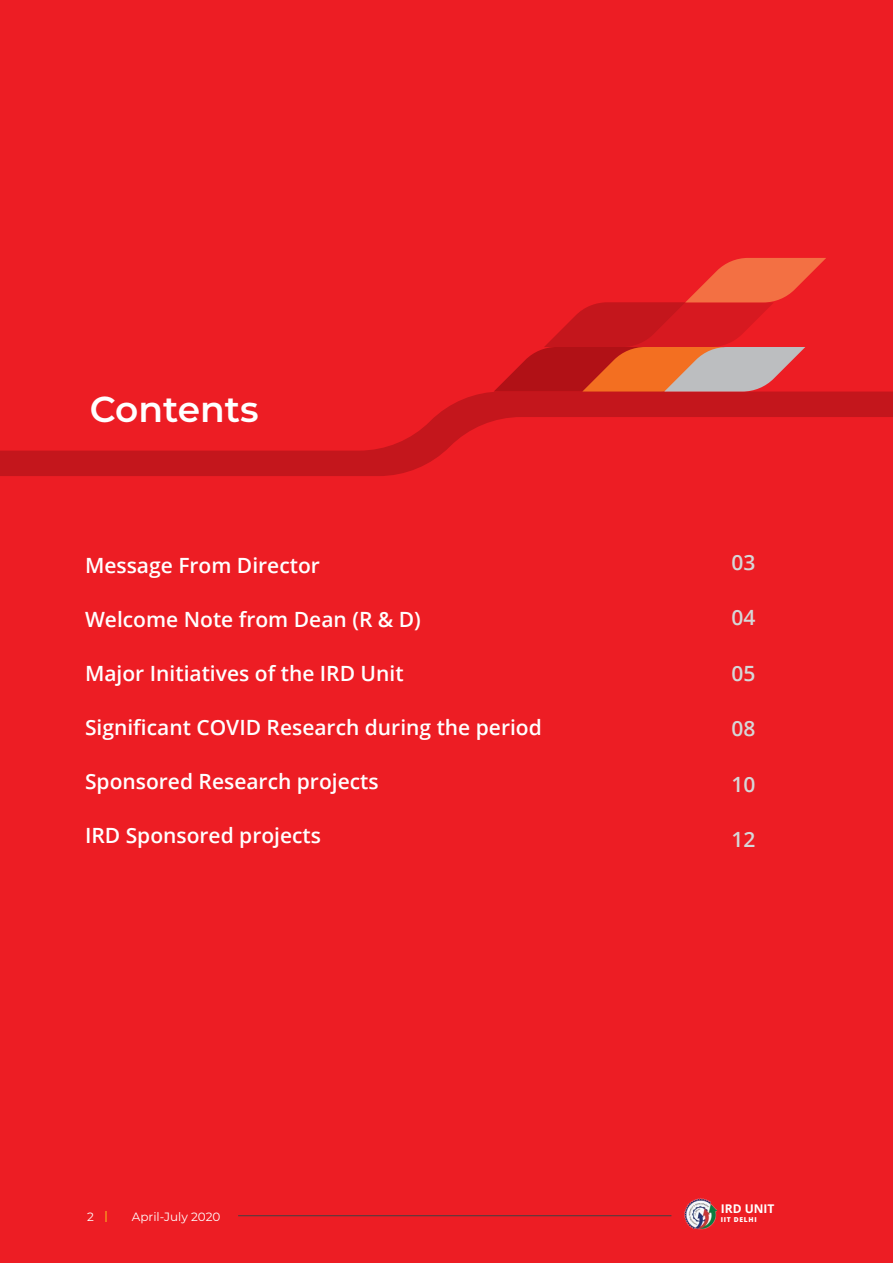
<style>
.page{position:relative;width:893px;height:1263px;background:#ed1d24}
.page>*{position:absolute;margin:0;border:0;box-sizing:border-box;transform-origin:0 0}
.t1{font:600 36px "Montserrat";color:#fff}
.t2{font:600 21px "Open Sans";color:#fff}
.t3{font:600 21px "Open Sans";color:#d5d7d8}
.t4{font:12px "Montserrat";color:#fff}
.t5{font:700 12px "Open Sans";color:#fff}
.t6{font:800 6.75px "Open Sans";letter-spacing:.1em;color:#fff}
</style>
<div class="page">
<svg style="left:0;top:391px;width:893px;height:85px"></svg>
<svg style="left:494px;top:258px;width:332px;height:134px"></svg>
<hr style="left:238px;top:1215px;width:433px;height:1px;background:#414042">
<img style="left:685px;top:1198px;width:31px;height:32px">
<h1 class="t1" style="left:90px;top:383px;width:170px">Contents</h1>
<p class="t2" style="left:85px;top:550px;width:236px">Message From Director</p>
<p class="t2" style="left:85px;top:604px;width:337px">Welcome Note from Dean (R &amp; D)</p>
<p class="t2" style="left:85px;top:658px;width:320px">Major Initiatives of the IRD Unit</p>
<p class="t2" style="left:85px;top:712px;width:458px">Significant COVID Research during the period</p>
<p class="t2" style="left:85px;top:766px;width:295px">Sponsored Research projects</p>
<p class="t2" style="left:85px;top:820px;width:238px">IRD Sponsored projects</p>
<p class="t4" style="left:87px;top:1208px;width:8px">2</p>
<p class="t4" style="left:132px;top:1208px;width:90px">April-July 2020</p>
<p class="t3" style="left:732px;top:547px;width:25px">03</p>
<p class="t3" style="left:732px;top:603px;width:25px">04</p>
<p class="t3" style="left:732px;top:658px;width:25px">05</p>
<p class="t3" style="left:732px;top:714px;width:25px">08</p>
<p class="t3" style="left:732px;top:770px;width:25px">10</p>
<p class="t3" style="left:732px;top:825px;width:25px">12</p>
<p class="t5" style="left:721px;top:1200px;width:55px">IRD UNIT</p>
<p class="t6" style="left:721px;top:1215px;width:37px">IIT DELHI</p>
</div>
